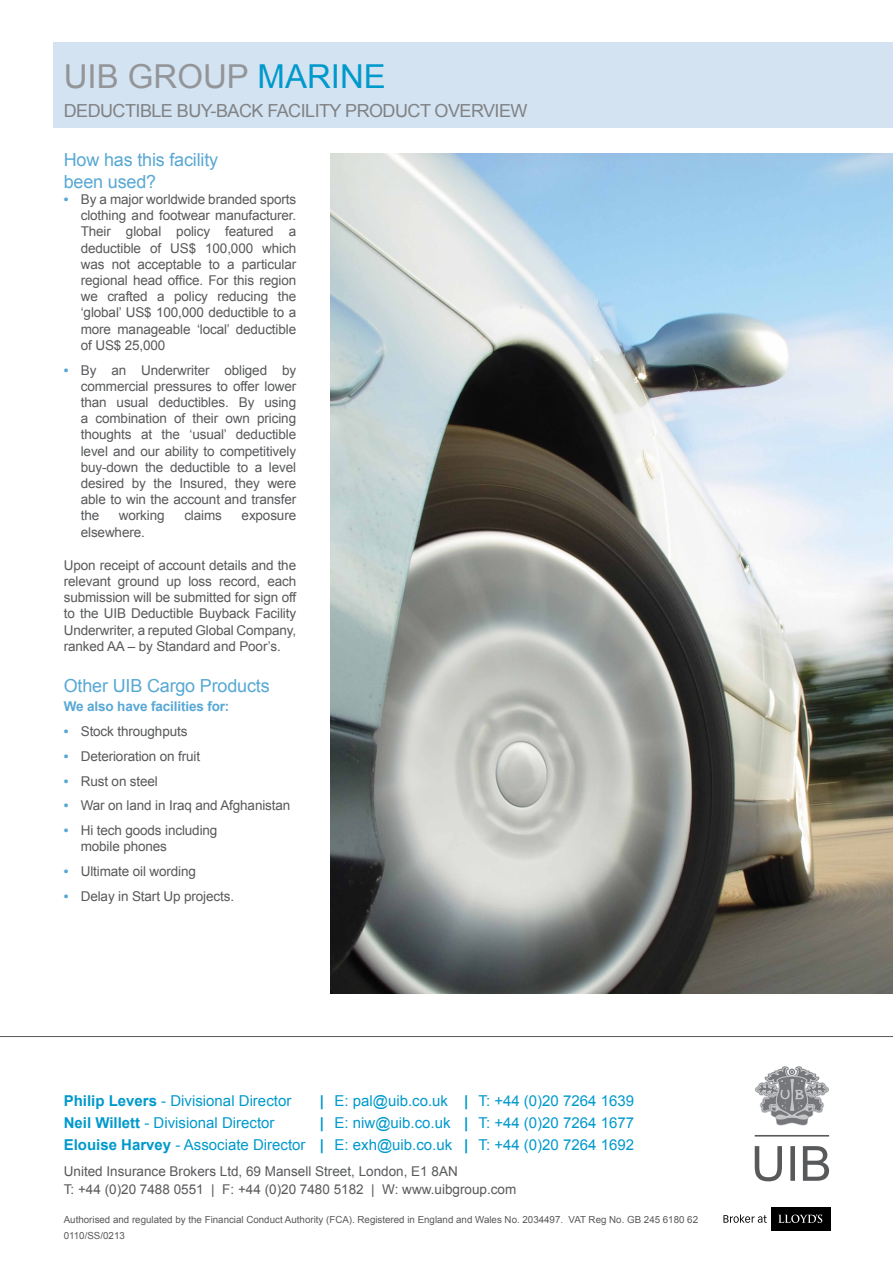
<style>
.page{position:relative;width:893px;height:1263px;background:#fff}
.page>*{position:absolute;margin:0;border:0;box-sizing:border-box;transform-origin:0 0}
.t1{font:33px "Arial";color:#939598}
.t2{font:18px/21.6px "Arial";letter-spacing:-.01em;color:#58a8d4}
.t3{font:18px "Arial";letter-spacing:-.03em;color:#808285}
.t4{font:15px/22px "Arial";color:#09c;text-align:right}
.t5{font:13.5px/16.2px "Arial";letter-spacing:-.01em;color:#58595b;text-align:justify}
.t6{font:700 13.5px "Arial";letter-spacing:-.01em;color:#58a8d4}
.t7{font:9.75px/16.2px "Arial";color:#58595b}
.s1{color:#09c}
.s2{font-weight:700;color:#58a8d4}
.s3{font-weight:700}
</style>
<div class="page">
<img style="left:330px;top:153px;width:563px;height:841px">
<div style="left:54px;top:43px;width:839px;height:85px;background:#d3e3f1"></div>
<hr style="left:0;top:1036px;width:893px;height:1px;background:#58595b">
<svg style="left:754px;top:1066px;width:76px;height:115px"></svg>
<hr style="left:755px;top:1135px;width:74px;height:1px;background:#58595b">
<div style="left:771px;top:1207px;width:59px;height:24px;background:#000"></div>
<svg style="left:778px;top:1214px;width:44px;height:9px"></svg>
<svg style="left:723px;top:1214px;width:44px;height:9px"></svg>
<h1 class="t1" style="left:64px;top:55px;width:299px">UIB GROUP <span class="s1">MARINE</span></h1>
<h2 class="t3" style="left:64px;top:99px;width:306px">DEDUCTIBLE BUY-BACK FACILITY Product</h2>
<h2 class="t3" style="left:435px;top:99px;width:90px">overvi ew</h2>
<h2 class="t2" style="left:64px;top:149px;width:156px">How has this facility been used?</h2>
<p class="t5" style="left:81px;top:191px;width:217px;text-indent:-17px"><span class="s2">•</span> By a major worldwide branded sports clothing and footwear manufacturer.<br>Their global policy featured a deductible of US$ 100,000 which was not acceptable to a particular regional head office. For this region we crafted a policy reducing the ‘global’ US$ 100,000 deductible to a more manageable ‘local’ deductible of US$ 25,000</p>
<p class="t5" style="left:81px;top:362px;width:217px;text-indent:-17px"><span class="s2">•</span> By an Underwriter obliged by commercial pressures to offer lower than usual deductibles. By using a combination of their own pricing thoughts at the ‘usual’ deductible level and our ability to competitively buy-down the deductible to a level desired by the Insured, they were able to win the account and transfer the</p>
<p class="t5" style="left:119px;top:508px;width:47px">working</p>
<p class="t5" style="left:184px;top:508px;width:39px">claims</p>
<p class="t5" style="left:242px;top:508px;width:56px">exposure</p>
<p class="t5" style="left:81px;top:524px;width:66px">elsewhere.</p>
<p class="t5" style="left:64px;top:557px;width:234px">Upon receipt of account details and the relevant ground up loss record, each submission will be submitted for sign off to the UIB Deductible Buyback Facility Underwriter, a reputed Global Company, ranked AA – by Standard and Poor’s.</p>
<h2 class="t2" style="left:64px;top:675px;width:207px">Other UIB Cargo Products</h2>
<p class="t6" style="left:64px;top:698px;width:167px">We also have facilities for:</p>
<p class="t5" style="left:64px;top:723px;width:125px"><span class="s2">•</span> Stock throughputs</p>
<p class="t5" style="left:64px;top:748px;width:138px"><span class="s2">•</span> Deterioration on fruit</p>
<p class="t5" style="left:64px;top:773px;width:96px"><span class="s2">•</span> Rust on steel</p>
<p class="t5" style="left:64px;top:797px;width:228px"><span class="s2">•</span> War on land in Iraq and Afghanistan</p>
<p class="t5" style="left:81px;top:822px;width:138px;text-indent:-17px"><span class="s2">•</span> Hi tech goods including mobile phones</p>
<p class="t5" style="left:64px;top:863px;width:134px"><span class="s2">•</span> Ultimate oil wording</p>
<p class="t5" style="left:64px;top:888px;width:172px"><span class="s2">•</span> Delay in Start Up projects.</p>
<p class="t4" style="left:64px;top:1090px;width:229px"><span class="s3">Philip Levers</span> - Divisional Director</p>
<p class="t4" style="left:320px;top:1090px;width:316px"><span class="s3">|</span> E: pal@uib.co.uk <span class="s3">|</span> T: +44 (0)20 7264 1639</p>
<p class="t4" style="left:64px;top:1112px;width:212px"><span class="s3">Neil Willett</span> - Divisional Director</p>
<p class="t4" style="left:64px;top:1112px;width:572px"><span class="s3">|</span> E: niw@uib.co.uk <span class="s3">|</span> T: +44 (0)20 7264 1677<br><span class="s3">Elouise Harvey</span> - Associate Director <span class="s3">|</span> E: exh@uib.co.uk <span class="s3">|</span> T: +44 (0)20 7264 1692</p>
<p class="t5" style="left:64px;top:1163px;width:454px;line-height:18px">United Insurance Brokers Ltd, 69 Mansell Street, London, E1 8AN<br>T: +44 (0)20 7488 0551 | F: +44 (0)20 7480 5182 | W: www.uibgroup.com</p>
<p class="t7" style="left:64px;top:1211px;width:636px">Authorised and regulated by the Financial Conduct Authority (FCA). Registered in England and Wales No. 2034497. VAT Reg No. GB 245 6180 62<br>0110/SS/0213</p>
</div>
